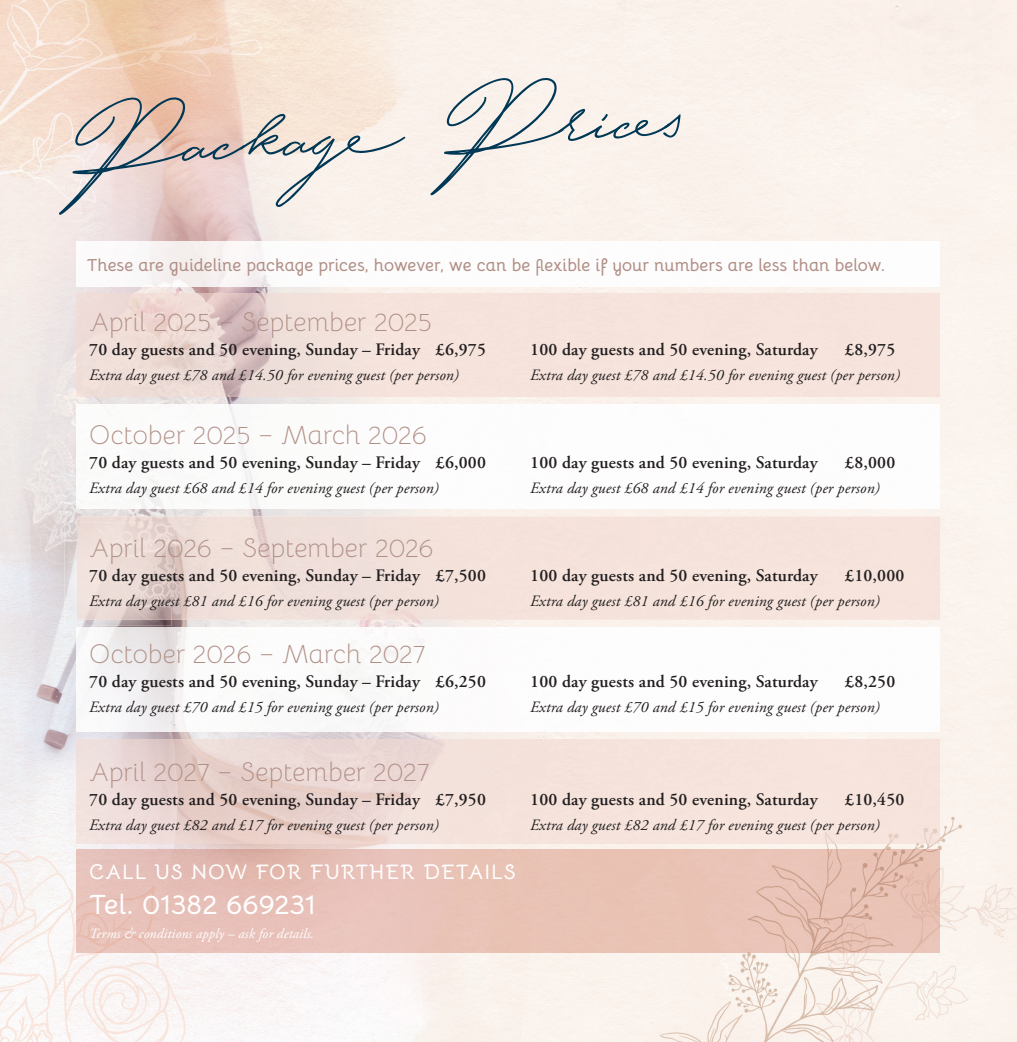
<style>
.page{position:relative;width:1017px;height:1042px;background:#fff}
.page>*{position:absolute;margin:0;border:0;box-sizing:border-box;transform-origin:0 0}
.t1{font:78.75px "Hijrnotes PERSONALUSEONLY";color:#003855}
.t2{font:700 28px "Bellota";letter-spacing:.01em;color:#fff}
.t3{font:300 26.25px "Bellota";letter-spacing:.01em;color:#b08f86}
.t4{font:700 21px "Bellota";letter-spacing:.05em;color:#fff}
.t5{font:600 17.5px "Adobe Garamond Pro";letter-spacing:.01em;color:#231f20}
.t6{font:700 17.5px "Bellota";color:#b08f86}
.t7{font:italic 15.75px "Adobe Garamond Pro";letter-spacing:.01em;color:#231f20}
.t8{font:italic 14px "Adobe Garamond Pro";letter-spacing:.01em;color:#fff}
</style>
<div class="page">
<img style="left:0;top:0;width:1017px;height:1042px">
<img style="left:77px;top:849px;width:862px;height:103px">
<img style="left:77px;top:241px;width:862px;height:46px">
<img style="left:77px;top:405px;width:862px;height:103px">
<img style="left:77px;top:739px;width:863px;height:104px">
<img style="left:77px;top:628px;width:863px;height:103px">
<img style="left:77px;top:293px;width:862px;height:104px">
<img style="left:64px;top:522px;width:108px;height:104px">
<div style="left:77px;top:516px;width:863px;height:104px;background:#f5e3db"></div>
<img style="left:77px;top:522px;width:100px;height:98px">
<h1 class="t1" style="left:60px;top:124px;width:627px;rotate:-3deg">Package Prices</h1>
<p class="t6" style="left:87px;top:250px;width:800px">These are guideline package prices, however, we can be flexible if your numbers are less than below.</p>
<h3 class="t3" style="left:89px;top:302px;width:344px">April 2025 – September 2025</h3>
<p class="t5" style="left:89px;top:340px;width:398px">70 day guests and 50 evening, Sunday – Friday £6,975</p>
<p class="t5" style="left:530px;top:340px;width:289px">100 day guests and 50 evening, Saturday</p>
<p class="t5" style="left:845px;top:340px;width:51px">£8,975</p>
<p class="t7" style="left:89px;top:365px;width:371px">Extra day guest £78 and £14.50 for evening guest (per person)</p>
<p class="t7" style="left:530px;top:365px;width:371px">Extra day guest £78 and £14.50 for evening guest (per person)</p>
<h3 class="t3" style="left:89px;top:415px;width:339px">October 2025 – March 2026</h3>
<p class="t5" style="left:89px;top:453px;width:398px">70 day guests and 50 evening, Sunday – Friday £6,000</p>
<p class="t5" style="left:530px;top:453px;width:289px">100 day guests and 50 evening, Saturday</p>
<p class="t5" style="left:845px;top:453px;width:51px">£8,000</p>
<p class="t7" style="left:89px;top:478px;width:351px">Extra day guest £68 and £14 for evening guest (per person)</p>
<p class="t7" style="left:530px;top:478px;width:351px">Extra day guest £68 and £14 for evening guest (per person)</p>
<h3 class="t3" style="left:89px;top:527px;width:346px">April 2026 – September 2026</h3>
<p class="t5" style="left:89px;top:565px;width:398px">70 day guests and 50 evening, Sunday – Friday £7,500</p>
<p class="t5" style="left:530px;top:565px;width:289px">100 day guests and 50 evening, Saturday</p>
<p class="t5" style="left:845px;top:565px;width:61px">£10,000</p>
<p class="t7" style="left:89px;top:591px;width:351px">Extra day guest £81 and £16 for evening guest (per person)</p>
<p class="t7" style="left:530px;top:591px;width:351px">Extra day guest £81 and £16 for evening guest (per person)</p>
<h3 class="t3" style="left:89px;top:634px;width:338px">October 2026 – March 2027</h3>
<p class="t5" style="left:89px;top:672px;width:398px">70 day guests and 50 evening, Sunday – Friday £6,250</p>
<p class="t5" style="left:530px;top:672px;width:289px">100 day guests and 50 evening, Saturday</p>
<p class="t5" style="left:845px;top:672px;width:51px">£8,250</p>
<p class="t7" style="left:89px;top:697px;width:351px">Extra day guest £70 and £15 for evening guest (per person)</p>
<p class="t7" style="left:530px;top:697px;width:351px">Extra day guest £70 and £15 for evening guest (per person)</p>
<h3 class="t3" style="left:89px;top:752px;width:342px">April 2027 – September 2027</h3>
<p class="t5" style="left:89px;top:789px;width:398px">70 day guests and 50 evening, Sunday – Friday £7,950</p>
<p class="t5" style="left:530px;top:789px;width:289px">100 day guests and 50 evening, Saturday</p>
<p class="t5" style="left:845px;top:789px;width:61px">£10,450</p>
<p class="t7" style="left:89px;top:815px;width:351px">Extra day guest £82 and £17 for evening guest (per person)</p>
<p class="t7" style="left:530px;top:815px;width:351px">Extra day guest £82 and £17 for evening guest (per person)</p>
<h3 class="t4" style="left:89px;top:855px;width:428px">CALL US NOW FOR FURTHER DETAILS</h3>
<h2 class="t2" style="left:89px;top:881px;width:228px">Tel. 01382 669231</h2>
<p class="t8" style="left:89px;top:925px;width:226px">Terms &amp; conditions apply – ask for details.</p>
</div>
